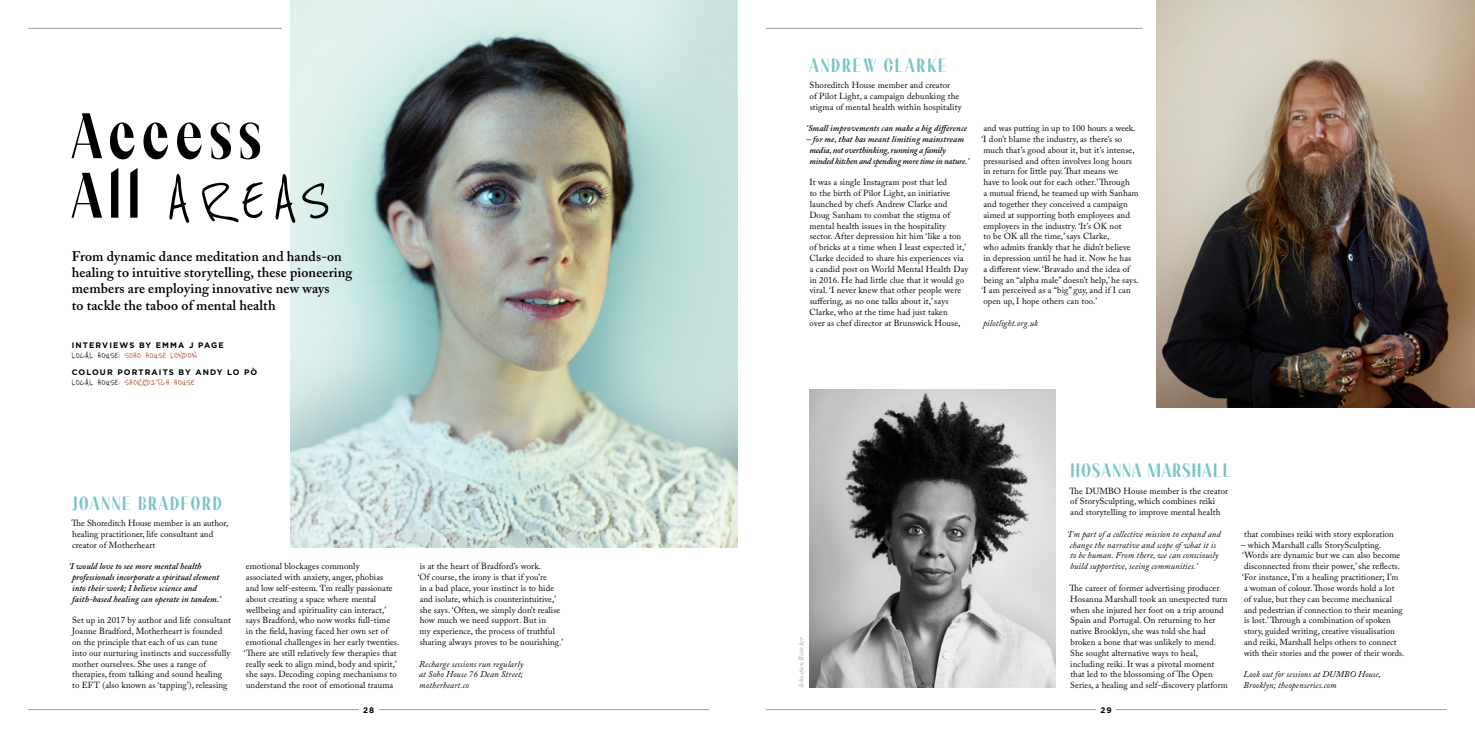
<style>
.page{position:relative;width:1475px;height:738px;background:#fff}
.page>*{position:absolute;margin:0;border:0;box-sizing:border-box;transform-origin:0 0}
.t1{font:66.3px "Reenie Beanie";letter-spacing:.11em;color:#000}
.t2{font:66.3px "RL Unno Regular";letter-spacing:.11em;color:#000}
.t3{font:20px "RL Unno Regular";letter-spacing:.1em;color:#78c5c5}
.t4{font:20px "RL Unno Regular";letter-spacing:.07em;color:#78c5c5}
.t5{font:600 14px/16.2px "Adobe Caslon Pro";letter-spacing:.01em;color:#000}
.t6{font:10px "Reenie Beanie";letter-spacing:.01em;color:#ae3414}
.t7{font:8.8px/10.8px "Adobe Caslon Pro";letter-spacing:.01em;color:#000}
.t8{font:italic 8.8px/10.8px "Adobe Caslon Pro";letter-spacing:.01em;color:#000}
.t9{font:italic 600 8.8px/10.8px "Adobe Caslon Pro";letter-spacing:.01em;color:#000}
.t10{font:italic 600 8.8px/10.8px "Adobe Caslon Pro";letter-spacing:-.02em;color:#000}
.t11{font:700 8px "Gotham";letter-spacing:.14em;color:#000}
.t12{font:italic 7px "Adobe Caslon Pro";letter-spacing:.015em;color:#9d9d9c}
.s1{font-family:"RL Unno Regular"}
.s2{color:#000}
</style>
<div class="page">
<img style="left:809px;top:389px;width:246px;height:298px">
<img style="left:291px;top:0;width:446px;height:547px">
<img style="left:1156px;top:0;width:318px;height:407px">
<hr style="left:28px;top:708px;width:681px;height:1px;background:#9d9d9c">
<div style="left:359px;top:705px;width:19px;height:7px;background:#fff"></div>
<hr style="left:765px;top:708px;width:681px;height:1px;background:#9d9d9c">
<hr style="left:765px;top:28px;width:377px;height:1px;background:#9d9d9c">
<hr style="left:28px;top:28px;width:254px;height:1px;background:#9d9d9c">
<div style="left:1096px;top:705px;width:19px;height:7px;background:#fff"></div>
<h1 class="t2" style="left:72px;top:98px;width:190px">Access</h1>
<h1 class="t1" style="left:72px;top:168px;width:259px"><span class="s1">All</span> AREAS</h1>
<h3 class="t5" style="left:72px;top:248px;width:282px">From dynamic dance meditation and hands-on healing to intuitive storytelling, these pioneering members are employing innovative new ways<br>to tackle the taboo of mental health</h3>
<p class="t11" style="left:72px;top:339px;width:153px">INTERVIEWS BY EMMA J PAGE</p>
<p class="t6" style="left:72px;top:350px;width:126px"><span class="s2">LOCAL HOUSE:</span> SOHO HOUSE LONDON</p>
<p class="t11" style="left:72px;top:366px;width:187px">COLOUR PORTRAITS BY ANDY LO PÒ</p>
<p class="t6" style="left:72px;top:377px;width:124px"><span class="s2">LOCAL HOUSE:</span> SHOREDITCH HOUSE</p>
<h2 class="t3" style="left:809px;top:53px;width:139px">ANDREW CLARKE</h2>
<p class="t7" style="left:809px;top:79px;width:153px">Shoreditch House member and creator<br>of Pilot Light, a campaign debunking the stigma of mental health within hospitality</p>
<p class="t9" style="left:806px;top:123px;width:162px">‘Small improvements can make a big difference</p>
<p class="t10" style="left:809px;top:133px;width:161px;text-indent:-3px">– for me, that has meant limiting mainstream media, not overthinking, running a family minded kitchen and spending more time in nature.’</p>
<p class="t7" style="left:809px;top:177px;width:160px">It was a single Instagram post that led<br>to the birth of Pilot Light, an initiative launched by chefs Andrew Clarke and Doug Sanham to combat the stigma of mental health issues in the hospitality sector. After depression hit him ‘like a ton of bricks at a time when I least expected it,’ Clarke decided to share his experiences via a candid post on World Mental Health Day in 2016. He had little clue that it would go viral. ‘I never knew that other people were suffering, as no one talks about it,’ says Clarke, who at the time had just taken<br>over as chef director at Brunswick House,</p>
<p class="t7" style="left:981px;top:123px;width:159px">and was putting in up to 100 hours a week. ‘I don’t blame the industry, as there’s so much that’s good about it, but it’s intense, pressurised and often involves long hours in return for little pay.That means we<br>have to look out for each other.’ Through<br>a mutual friend, he teamed up with Sanham and together they conceived a campaign aimed at supporting both employees and employers in the industry. ‘It’s OK not<br>to be OK all the time,’ says Clarke,<br>who admits frankly that he didn’t believe<br>in depression until he had it. Now he has<br>a different view. ‘Bravado and the idea of being an “alpha male” doesn’t help,’ he says. ‘I am perceived as a “big” guy, and if I can open up, I hope others can too.’</p>
<p class="t8" style="left:983px;top:317px;width:56px">pilotlight.org.uk</p>
<h2 class="t3" style="left:72px;top:491px;width:152px">JOANNE BRADFORD</h2>
<p class="t7" style="left:71px;top:517px;width:158px">The Shoreditch House member is an author, healing practitioner, life consultant and creator of Motherheart</p>
<p class="t9" style="left:72px;top:560px;width:150px;text-indent:-3px">‘I would love to see more mental health professionals incorporate a spiritual element into their work; I believe science and faith-based healing can operate in tandem.’</p>
<p class="t7" style="left:72px;top:614px;width:160px">Set up in 2017 by author and life consultant Joanne Bradford, Motherheart is founded on the principle that each of us can tune into our nurturing instincts and successfully mother ourselves. She uses a range of therapies, from talking and sound healing to EFT (also known as ‘tapping’), releasing</p>
<p class="t7" style="left:244px;top:560px;width:157px">emotional blockages commonly<br>associated with anxiety, anger, phobias<br>and low self-esteem. ‘I’m really passionate about creating a space where mental wellbeing and spirituality can interact,’ says Bradford, who now works full-time<br>in the field, having faced her own set of emotional challenges in her early twenties. ‘There are still relatively few therapies that really seek to align mind, body and spirit,’ she says. Decoding coping mechanisms to understand the root of emotional trauma</p>
<p class="t7" style="left:417px;top:560px;width:147px">is at the heart of Bradford’s work.<br>‘Of course, the irony is that if you’re<br>in a bad place, your instinct is to hide and isolate, which is counterintuitive,’ she says. ‘Often, we simply don’t realise how much we need support. But in<br>my experience, the process of truthful sharing always proves to be nourishing.’</p>
<p class="t8" style="left:419px;top:657px;width:106px;text-align:justify">Recharge sessions run regularly at Soho House 76 Dean Street; motherheart.co</p>
<p class="t12" style="left:796px;top:687px;width:52px;rotate:-90deg">Sebastien Böttcher</p>
<h2 class="t4" style="left:1070px;top:459px;width:162px">HOSANNA MARSHALL</h2>
<p class="t7" style="left:1069px;top:484px;width:160px">The DUMBO House member is the creator of StorySculpting, which combines reiki and storytelling to improve mental health</p>
<p class="t8" style="left:1069px;top:528px;width:152px;text-indent:-3px">‘I’m part of a collective mission to expand and change the narrative and scope of what it is to be human. From there, we can consciously build supportive, seeing communities.’</p>
<p class="t7" style="left:1069px;top:582px;width:160px">The career of former advertising producer Hosanna Marshall took an unexpected turn when she injured her foot on a trip around Spain and Portugal. On returning to her native Brooklyn, she was told she had broken a bone that was unlikely to mend.<br>She sought alternative ways to heal, including reiki. It was a pivotal moment that led to the blossoming of The Open Series, a healing and self-discovery platform</p>
<p class="t11" style="left:363px;top:704px;width:13px">28</p>
<p class="t11" style="left:1100px;top:704px;width:13px">29</p>
<p class="t7" style="left:1243px;top:528px;width:151px">that combines reiki with story exploration</p>
<p class="t7" style="left:1240px;top:538px;width:165px">– which Marshall calls StorySculpting. ‘Words are dynamic but we can also become disconnected from their power,’ she reflects. ‘For instance, I’m a healing practitioner; I’m<br>a woman of colour.Those words hold a lot<br>of value, but they can become mechanical<br>and pedestrian if connection to their meaning is lost.’ Through a combination of spoken story, guided writing, creative visualisation and reiki, Marshall helps others to connect with their stories and the power of their words.</p>
<p class="t8" style="left:1243px;top:668px;width:139px">Look out for sessions at DUMBO House,<br>Brooklyn; theopenseries.com</p>
</div>
